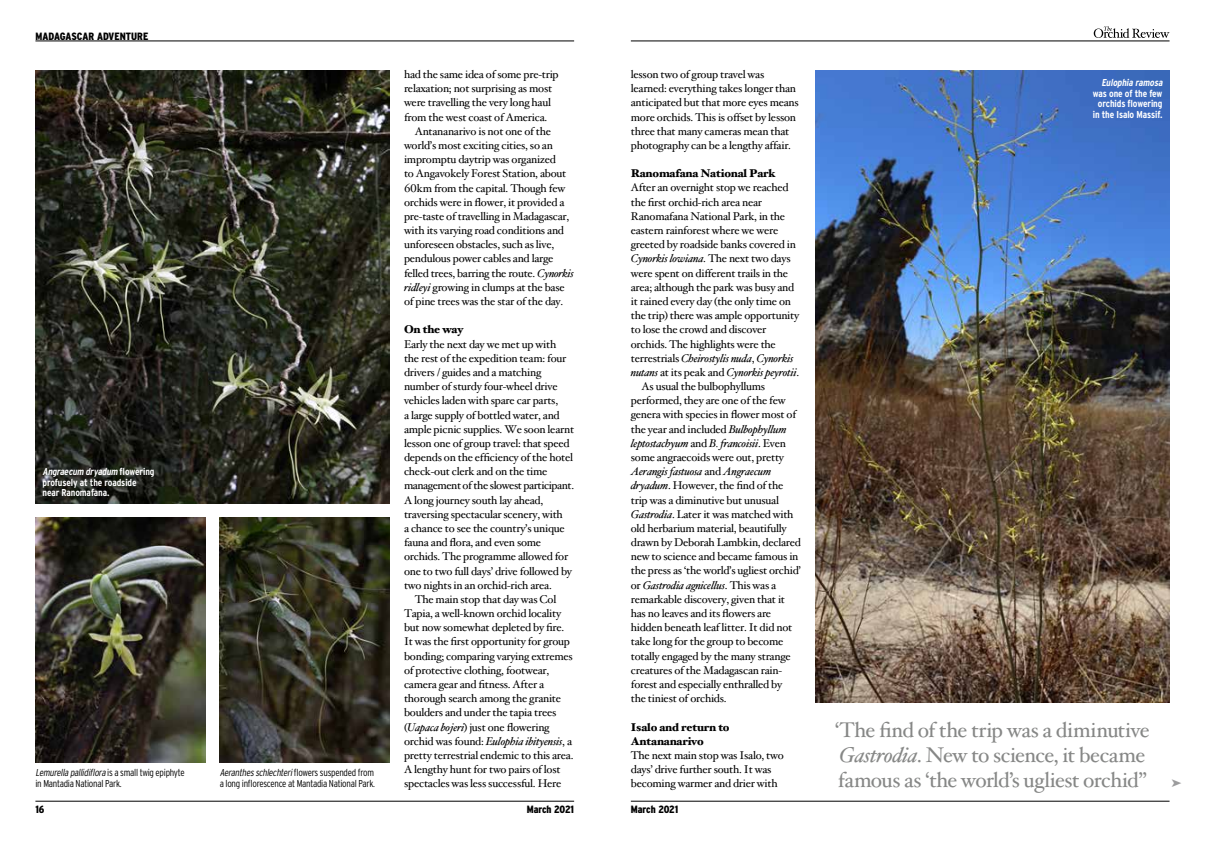
<style>
.page{position:relative;width:1205px;height:851px;background:#fff}
.page>*{position:absolute;margin:0;border:0;box-sizing:border-box;transform-origin:0 0}
.t1{font:21.25px/25px "Hoefler Text";letter-spacing:-.03em;color:#868786}
.t2{font:11.25px/14.1px "Hoefler Text";letter-spacing:-.02em;color:#000}
.t3{font:italic 11.25px "Hoefler Text";letter-spacing:-.02em;color:#000}
.t4{font:900 11.25px/14.1px "Hoefler Text";letter-spacing:-.015em;color:#000}
.t5{font:11.25px "Hoefler Text";letter-spacing:-.04em;color:#000}
.t6{font:900 condensed 10.5px "Interstate";color:#000}
.t7{font:300 condensed 10px/11.2px "Interstate";letter-spacing:-.025em;color:#000}
.t8{font:700 condensed 10px/10.6px "Interstate";letter-spacing:-.01em;color:#fff}
.t9{font:italic 700 condensed 10px "Interstate";color:#fff}
.s1{font-style:italic}
.s2{font-style:normal}
</style>
<div class="page">
<img style="left:815px;top:71px;width:354px;height:631px">
<img style="left:220px;top:517px;width:170px;height:245px">
<img style="left:35px;top:517px;width:171px;height:245px">
<img style="left:35px;top:71px;width:355px;height:432px">
<hr style="left:35px;top:41px;width:539px;height:1px;background:#000">
<hr style="left:631px;top:41px;width:538px;height:1px;background:#000">
<hr style="left:631px;top:800px;width:538px;height:1px;background:#000">
<hr style="left:35px;top:800px;width:539px;height:1px;background:#000">
<svg style="left:1093px;top:26px;width:76px;height:12px"></svg>
<p class="t6" style="left:35px;top:30px;width:114px">MADAGASCAR ADVENTURE</p>
<p class="t8" style="left:43px;top:466px;width:113px"><span class="s1">Angraecum dryadum</span> fl o w e r i n g profusely at the roadside near Ranomafana.</p>
<p class="t7" style="left:35px;top:766px;width:151px"><span class="s1">Lemurellapallidiflora</span>i s a s m a l l tw i g e p i p h yt e in Mantadia National Park.</p>
<p class="t7" style="left:220px;top:766px;width:157px"><span class="s1">Aeranthesschlechteri</span>fl o w e rs s u s p e n d e d f ro m a long inflorescence at Mantadia National Park.</p>
<p class="t2" style="left:404px;top:68px;width:156px">had the same idea of some pre-trip relaxation; not surprising as most were travelling the very long haul from the west coast of America.</p>
<p class="t2" style="left:404px;top:124px;width:171px;text-indent:11px">Antananarivo is not one of the world’s most exciting cities, so an impromptu daytrip was organized<br>to Angavokely Forest Station, about 60km from the capital. Though few orchids were in flower, it provided a pre-taste of travelling in Madagascar, with its varying road conditions and unforeseen obstacles, such as live, pendulous power cables and large felled trees, barring the route. <span class="s1">Cynorkis ridleyi</span> growing in clumps at the base of pine trees was the star of the day.</p>
<p class="t4" style="left:404px;top:322px;width:61px">On the way</p>
<p class="t2" style="left:404px;top:337px;width:154px">Early the next day we met up with</p>
<p class="t2" style="left:404px;top:351px;width:164px">the rest of the expedition team: four</p>
<p class="t2" style="left:404px;top:365px;width:139px">drivers / guides and a matching</p>
<p class="t2" style="left:404px;top:379px;width:155px">number of sturdy four-wheel drive</p>
<p class="t2" style="left:404px;top:394px;width:156px">vehicles laden with spare car parts,</p>
<p class="t2" style="left:404px;top:408px;width:157px">a large supply of bottled water, and</p>
<p class="t2" style="left:404px;top:422px;width:172px">ample picnic supplies. We soon learnt</p>
<p class="t2" style="left:404px;top:436px;width:167px">lesson one of group travel: that speed</p>
<p class="t2" style="left:404px;top:450px;width:170px">depends on the efficiency of the hotel</p>
<p class="t2" style="left:404px;top:464px;width:145px">check-out clerk and on the time</p>
<p class="t5" style="left:404px;top:479px;width:172px">management of the slowest participant.</p>
<p class="t2" style="left:404px;top:493px;width:141px">A long journey south lay ahead,</p>
<p class="t2" style="left:404px;top:507px;width:160px">traversing spectacular scenery, with</p>
<p class="t2" style="left:404px;top:521px;width:162px">a chance to see the country’s unique</p>
<p class="t2" style="left:404px;top:535px;width:139px">fauna and flora, and even some</p>
<p class="t2" style="left:404px;top:549px;width:166px">orchids. The programme allowed for</p>
<p class="t2" style="left:404px;top:564px;width:170px">one to two full days’ drive followed by</p>
<p class="t2" style="left:404px;top:578px;width:149px">two nights in an orchid-rich area.</p>
<p class="t2" style="left:415px;top:592px;width:143px">The main stop that day was Col</p>
<p class="t2" style="left:404px;top:606px;width:159px">Tapia, a well-known orchid locality</p>
<p class="t2" style="left:404px;top:620px;width:162px">but now somewhat depleted by fire.</p>
<p class="t2" style="left:404px;top:635px;width:167px">It was the first opportunity for group</p>
<p class="t2" style="left:404px;top:649px;width:170px">bonding; comparing varying extremes</p>
<p class="t2" style="left:404px;top:663px;width:147px">of protective clothing, footwear,</p>
<p class="t2" style="left:404px;top:677px;width:142px">camera gear and fitness. After a</p>
<p class="t2" style="left:404px;top:691px;width:159px">thorough search among the granite</p>
<p class="t2" style="left:404px;top:705px;width:154px">boulders and under the tapia trees</p>
<p class="t2" style="left:404px;top:720px;width:147px">(<span class="s1">Uapaca bojeri</span>) just one flowering</p>
<p class="t3" style="left:404px;top:734px;width:169px"><span class="s2">orchid was found:</span> Eulophia ibityensis<span class="s2">, a</span></p>
<p class="t2" style="left:404px;top:748px;width:171px">pretty terrestrial endemic to this area.</p>
<p class="t2" style="left:404px;top:762px;width:158px">A lengthy hunt for two pairs of lost</p>
<p class="t2" style="left:404px;top:776px;width:159px">spectacles was less successful. Here</p>
<p class="t2" style="left:631px;top:67px;width:169px">lesson two of group travel was learned: everything takes longer than anticipated but that more eyes means more orchids. This is offset by lesson three that many cameras mean that photography can be a lengthy affair.</p>
<p class="t4" style="left:631px;top:166px;width:146px">Ranomafana National Park</p>
<p class="t2" style="left:631px;top:181px;width:159px">After an overnight stop we reached</p>
<p class="t2" style="left:631px;top:195px;width:133px">the first orchid-rich area near</p>
<p class="t2" style="left:631px;top:209px;width:156px">Ranomafana National Park, in the</p>
<p class="t2" style="left:631px;top:223px;width:149px">eastern rainforest where we were</p>
<p class="t2" style="left:631px;top:238px;width:167px">greeted by roadside banks covered in</p>
<p class="t3" style="left:631px;top:252px;width:161px">Cynorkis lowiana<span class="s2">. The next two days</span></p>
<p class="t2" style="left:631px;top:266px;width:159px">were spent on different trails in the</p>
<p class="t2" style="left:631px;top:280px;width:165px">area; although the park was busy and</p>
<p class="t2" style="left:631px;top:294px;width:162px">it rained every day (the only time on</p>
<p class="t2" style="left:631px;top:308px;width:170px">the trip) there was ample opportunity</p>
<p class="t2" style="left:631px;top:323px;width:137px">to lose the crowd and discover</p>
<p class="t2" style="left:631px;top:337px;width:147px">orchids. The highlights were the</p>
<p class="t3" style="left:631px;top:351px;width:164px"><span class="s2">terrestrials</span> Cheirostylis nuda<span class="s2">,</span> Cynorkis</p>
<p class="t3" style="left:631px;top:365px;width:170px">nutans <span class="s2">at its peak and</span> Cynorkis peyrotii<span class="s2">.</span></p>
<p class="t2" style="left:641px;top:379px;width:125px">As usual the bulbophyllums</p>
<p class="t2" style="left:631px;top:394px;width:156px">performed, they are one of the few</p>
<p class="t2" style="left:631px;top:408px;width:167px">genera with species in flower most of</p>
<p class="t2" style="left:631px;top:422px;width:157px">the year and included <span class="s1">Bulbophyllum</span></p>
<p class="t3" style="left:631px;top:436px;width:157px">leptostachyum <span class="s2">and</span> B. francoisii<span class="s2">. Even</span></p>
<p class="t2" style="left:631px;top:450px;width:155px">some angraecoids were out, pretty</p>
<p class="t3" style="left:631px;top:464px;width:142px">Aerangis fastuosa <span class="s2">and</span> Angraecum</p>
<p class="t2" style="left:631px;top:479px;width:154px"><span class="s1">dryadum</span>. However, the find of the</p>
<p class="t2" style="left:631px;top:493px;width:150px">trip was a diminutive but unusual</p>
<p class="t2" style="left:631px;top:507px;width:164px"><span class="s1">Gastrodia</span>. Later it was matched with</p>
<p class="t2" style="left:631px;top:521px;width:157px">old herbarium material, beautifully</p>
<p class="t2" style="left:631px;top:535px;width:172px">drawn by Deborah Lambkin, declared</p>
<p class="t2" style="left:631px;top:549px;width:169px">new to science and became famous in</p>
<p class="t2" style="left:631px;top:564px;width:172px">the press as ‘the world’s ugliest orchid’</p>
<p class="t3" style="left:631px;top:578px;width:147px"><span class="s2">or</span> Gastrodia agnicellus<span class="s2">. This was a</span></p>
<p class="t2" style="left:631px;top:592px;width:156px">remarkable discovery, given that it</p>
<p class="t2" style="left:631px;top:606px;width:142px">has no leaves and its flowers are</p>
<p class="t2" style="left:631px;top:620px;width:163px">hidden beneath leaf litter. It did not</p>
<p class="t2" style="left:631px;top:634px;width:154px">take long for the group to become</p>
<p class="t2" style="left:631px;top:649px;width:161px">totally engaged by the many strange</p>
<p class="t2" style="left:631px;top:663px;width:153px">creatures of the Madagascan rain-</p>
<p class="t2" style="left:631px;top:677px;width:153px">forest and especially enthralled by</p>
<p class="t2" style="left:631px;top:691px;width:97px">the tiniest of orchids.</p>
<p class="t4" style="left:631px;top:719px;width:100px">Isalo and return to<br>Antananarivo</p>
<p class="t2" style="left:631px;top:748px;width:154px">The next main stop was Isalo, two days’ drive further south. It was becoming warmer and drier with</p>
<p class="t6" style="left:35px;top:803px;width:11px">16</p>
<p class="t6" style="left:527px;top:803px;width:49px">March 2021</p>
<p class="t6" style="left:631px;top:803px;width:49px">March 2021</p>
<p class="t9" style="left:1101px;top:77px;width:65px">Eulophia ramosa</p>
<p class="t8" style="left:1092px;top:88px;width:71px;text-align:center">was one of the few orchids flowering in the Isalo Massif.</p>
<h1 class="t1" style="left:835px;top:718px;width:316px">‘The find of the trip was a diminutive<br><span class="s1">Gastrodia</span>. New to science, it became famous as ‘the world’s ugliest orchid’’</h1>
</div>
